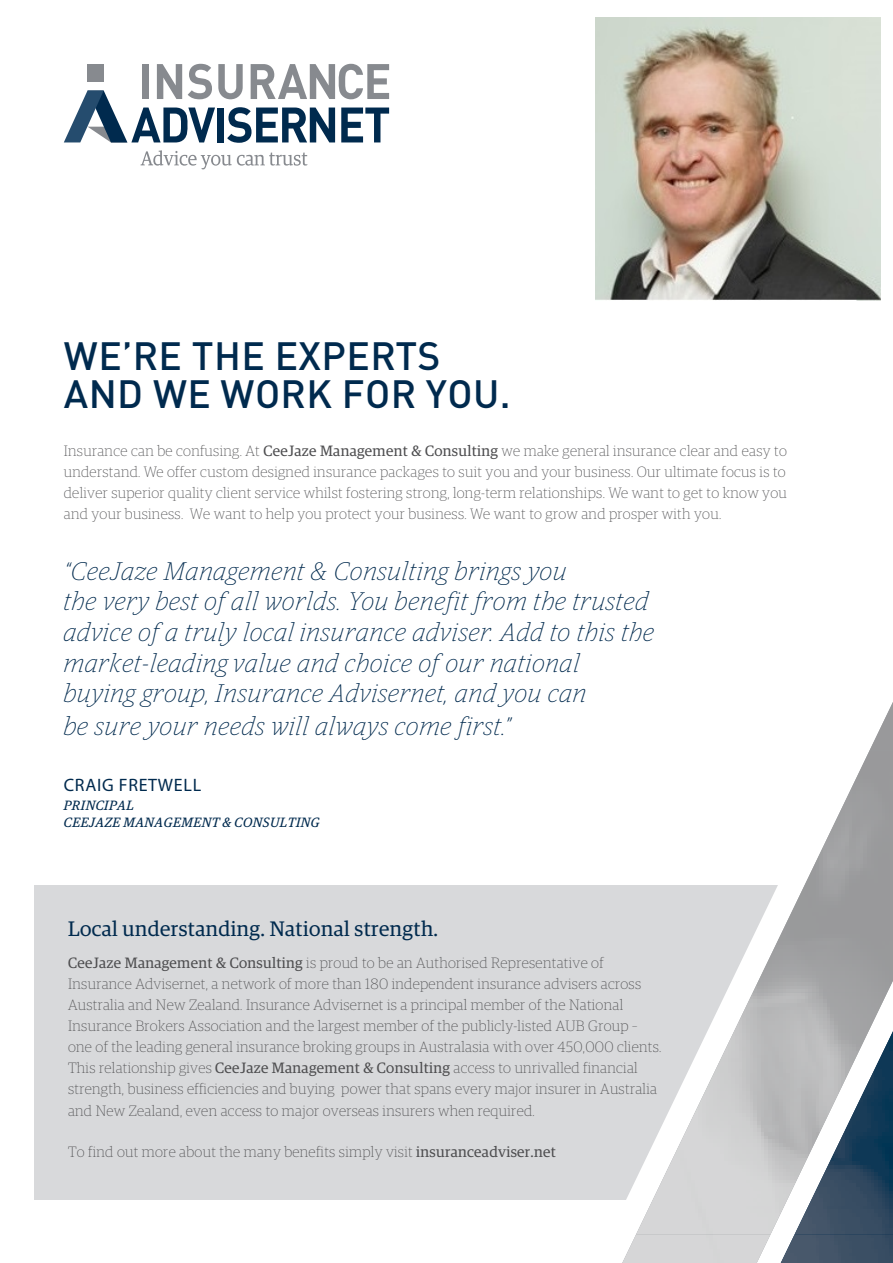
<style>
.page{position:relative;width:893px;height:1263px;background:#fff}
.page>*{position:absolute;margin:0;border:0;box-sizing:border-box;transform-origin:0 0}
.t1{font:500 39px/37.5px "DINOT";letter-spacing:.01em;color:#002a4e}
.t2{font:italic 100 25.5px/30.6px "Guardian Egyp";letter-spacing:.04em;color:#002a4e}
.t3{font:21px "Guardian Egyp";letter-spacing:.02em;color:#002a4e}
.t4{font:18px "Myriad Pro";letter-spacing:.04em;color:#002a4e}
.t5{font:100 15px/21px "Guardian Egyp";letter-spacing:.02em;color:#4d4d4f}
.t6{font:italic 13.5px/16.6px "Guardian Egyp";letter-spacing:.04em;color:#002a4e}
.s1{font-weight:400}
</style>
<div class="page">
<div style="left:34px;top:885px;width:751px;height:314px;background:#d8d9db"></div>
<svg style="left:64px;top:64px;width:325px;height:79px"></svg>
<svg style="left:141px;top:150px;width:166px;height:19px"></svg>
<svg style="left:622px;top:937px;width:271px;height:326px"></svg>
<img style="left:870px;top:702px;width:23px;height:48px">
<img style="left:753px;top:750px;width:140px;height:242px">
<img style="left:636px;top:992px;width:251px;height:242px">
<img style="left:622px;top:1234px;width:148px;height:29px">
<img style="left:596px;top:18px;width:285px;height:282px">
<h1 class="t1" style="left:64px;top:335px;width:448px">WE’RE THE EXPERTS<br>AND WE WORK FOR YOU.</h1>
<p class="t5" style="left:64px;top:439px;width:725px;text-align:justify">Insurance can be confusing. At <span class="s1">CeeJaze Management &amp; Consulting</span> we make general insurance clear and easy to understand. We offer custom designed insurance packages to suit you and your business. Our ultimate focus is to deliver superior quality client service whilst fostering strong, long-term relationships. We want to get to know you and your business. We want to help you protect your business. We want to grow and prosper with you.</p>
<p class="t2" style="left:64px;top:554px;width:592px">“CeeJaze Management &amp; Consulting brings you<br>the very best of all worlds. You benefit from the trusted advice of a truly local insurance adviser. Add to this the market-leading value and choice of our national buying group, Insurance Advisernet, and you can</p>
<h2 class="t2" style="left:64px;top:710px;width:449px">be sure your needs will always come first.”</h2>
<p class="t4" style="left:64px;top:774px;width:139px">CRAIG FRETWELL</p>
<p class="t6" style="left:64px;top:796px;width:257px">PRINCIPAL<br>CEEJAZE MANAGEMENT &amp; CONSULTING</p>
<h3 class="t3" style="left:68px;top:914px;width:372px">Local understanding. National strength.</h3>
<p class="t5" style="left:68px;top:952px;width:595px"><span class="s1">CeeJaze Management &amp; Consulting</span> is proud to be an Authorised Representative of Insurance Advisernet, a network of more than 180 independent insurance advisers across Australia and New Zealand. Insurance Advisernet is a principal member of the National Insurance Brokers Association and the largest member of the publicly-listed AUB Group – one of the leading general insurance broking groups in Australasia with over 450,000 clients.<br>This relationship gives <span class="s1">CeeJaze Management &amp; Consulting</span> access to unrivalled financial strength, business efficiencies and buying power that spans every major insurer in Australia and New Zealand, even access to major overseas insurers when required.</p>
<p class="t5" style="left:68px;top:1140px;width:489px">To find out more about the many benefits simply visit <span class="s1">insuranceadviser.net</span></p>
</div>
